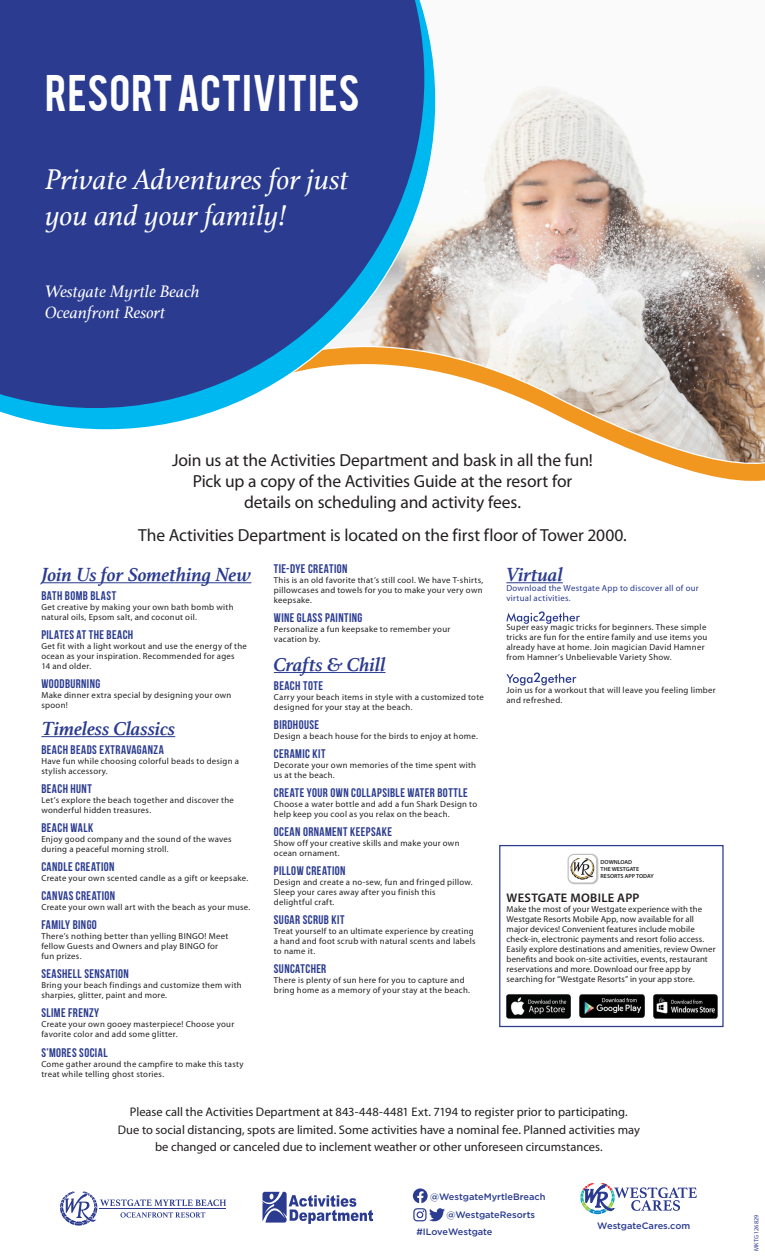
<style>
.page{position:relative;width:765px;height:1260px;background:#fff}
.page>*{position:absolute;margin:0;border:0;box-sizing:border-box;transform-origin:0 0}
.t1{font:40.5px "Bebas";letter-spacing:.015em;color:#fff}
.t2{font:italic 30px "Athelas";color:#fff}
.t3{font:italic 700 20px "Athelas";color:#2a3b90}
.t4{font:17.5px/21px "Myriad Pro";letter-spacing:-.01em;color:#231f20;text-align:center}
.t5{font:italic 17.5px/21px "Athelas";color:#fff}
.t6{font:700 12.5px "Bebas Neue";letter-spacing:.035em;color:#2a3b90}
.t7{font:12.5px/17.5px "Myriad Pro";color:#231f20;text-align:center}
.t8{font:600 12.5px "Myriad Pro";letter-spacing:.025em;color:#231f20}
.t9{font:500 9.25px "Gotham";color:#2a3b90}
.t10{font:8.75px/10px "Myriad Pro";letter-spacing:.03em;color:#231f20}
.t11{font:8.75px/10px "Myriad Pro";letter-spacing:.03em;color:#2a3b90}
.t12{font:6.25px "Myriad Pro";letter-spacing:.005em;color:#2a3b90}
.t13{font:600 5.88px/7px "Myriad Pro";color:#231f20}
</style>
<div class="page">
<svg style="left:436px;top:86px;width:329px;height:395px"></svg>
<svg style="left:0;top:15px;width:436px;height:415px"></svg>
<svg style="left:0;top:0;width:424px;height:408px;background:#384e98"></svg>
<svg style="left:263px;top:1192px;width:110px;height:32px"></svg>
<svg style="left:580px;top:1183px;width:117px;height:31px"></svg>
<svg style="left:413px;top:1188px;width:32px;height:33px"></svg>
<svg style="left:60px;top:1191px;width:166px;height:35px"></svg>
<hr style="left:41px;top:582px;width:210px;height:1px;background:#2a3b90">
<hr style="left:41px;top:736px;width:134px;height:1px;background:#2a3b90">
<hr style="left:274px;top:672px;width:112px;height:1px;background:#2a3b90">
<hr style="left:506px;top:582px;width:57px;height:1px;background:#2a3b90">
<img style="left:567px;top:853px;width:32px;height:32px">
<div style="left:568px;top:855px;width:29px;height:28px;background:#fff;border-radius:6px"></div>
<div style="left:568px;top:854px;width:29px;height:29px;border:1px solid #bcbdc0;border-radius:6px"></div>
<svg style="left:571px;top:858px;width:23px;height:22px"></svg>
<img style="left:506px;top:995px;width:65px;height:23px">
<img style="left:580px;top:995px;width:64px;height:23px">
<img style="left:653px;top:995px;width:65px;height:23px">
<div style="left:499px;top:845px;width:225px;height:182px;border:1px solid #2a3b90"></div>
<svg style="left:506px;top:611px;width:74px;height:13px"></svg>
<svg style="left:506px;top:673px;width:70px;height:12px"></svg>
<p class="t1" style="left:45px;top:63px;width:316px">RESORT ACTIVITIES</p>
<p class="t2" style="left:45px;top:156px;width:305px">Private Adventures for just</p>
<p class="t2" style="left:45px;top:192px;width:243px">you and your family!</p>
<p class="t5" style="left:45px;top:280px;width:156px">Westgate Myrtle Beach<br>Oceanfront Resort</p>
<p class="t4" style="left:172px;top:450px;width:422px">Join us at the Activities Department and bask in all the fun!<br>Pick up a copy of the Activities Guide at the resort for details on scheduling and activity fees.</p>
<p class="t4" style="left:138px;top:525px;width:490px">The Activities Department is located on the first floor of Tower 2000.</p>
<p class="t3" style="left:41px;top:559px;width:212px">Join Us for Something New</p>
<p class="t6" style="left:41px;top:589px;width:76px">BATH BOMB BLAST</p>
<p class="t10" style="left:41px;top:603px;width:194px">Get creative by making your own bath bomb with natural oils, Epsom salt, and coconut oil.</p>
<p class="t6" style="left:41px;top:628px;width:93px">PILATES AT THE BEACH</p>
<p class="t10" style="left:41px;top:642px;width:207px">Get fit with a light workout and use the energy of the ocean as your inspiration. Recommended for ages<br>14 and older.</p>
<p class="t6" style="left:41px;top:677px;width:60px">WOODBURNING</p>
<p class="t10" style="left:41px;top:691px;width:192px">Make dinner extra special by designing your own spoon!</p>
<p class="t3" style="left:41px;top:713px;width:135px">Timeless Classics</p>
<p class="t6" style="left:41px;top:743px;width:124px">BEACH BEADS EXTRAVAGANZA</p>
<p class="t10" style="left:41px;top:756px;width:199px">Have fun while choosing colorful beads to design a stylish accessory.</p>
<p class="t6" style="left:41px;top:782px;width:52px">BEACH HUNT</p>
<p class="t10" style="left:41px;top:795px;width:194px">Let’s explore the beach together and discover the wonderful hidden treasures.</p>
<p class="t6" style="left:41px;top:821px;width:53px">BEACH WALK</p>
<p class="t10" style="left:41px;top:834px;width:192px">Enjoy good company and the sound of the waves during a peaceful morning stroll.</p>
<p class="t6" style="left:41px;top:860px;width:75px">CANDLE CREATION</p>
<p class="t10" style="left:41px;top:873px;width:208px">Create your own scented candle as a gift or keepsake.</p>
<p class="t6" style="left:41px;top:889px;width:75px">CANVAS CREATION</p>
<p class="t10" style="left:41px;top:902px;width:211px">Create your own wall art with the beach as your muse.</p>
<p class="t6" style="left:41px;top:918px;width:57px">FAMILY BINGO</p>
<p class="t10" style="left:41px;top:931px;width:189px">There’s nothing better than yelling BINGO! Meet fellow Guests and Owners and play BINGO for fun prizes.</p>
<p class="t6" style="left:41px;top:967px;width:89px">SEASHELL SENSATION</p>
<p class="t10" style="left:41px;top:980px;width:202px">Bring your beach findings and customize them with sharpies, glitter, paint and more.</p>
<p class="t6" style="left:41px;top:1006px;width:59px">SLIME FRENZY</p>
<p class="t10" style="left:41px;top:1019px;width:194px">Create your own gooey masterpiece! Choose your favorite color and add some glitter.</p>
<p class="t6" style="left:41px;top:1046px;width:68px">S’MORES SOCIAL</p>
<p class="t10" style="left:41px;top:1059px;width:204px">Come gather around the campfire to make this tasty treat while telling ghost stories.</p>
<p class="t6" style="left:274px;top:562px;width:75px">TIE-DYE CREATION</p>
<p class="t10" style="left:274px;top:575px;width:211px;text-align:justify">This is an old favorite that’s still cool. We have T-shirts, pillowcases and towels for you to make your very own keepsake.</p>
<p class="t6" style="left:274px;top:611px;width:90px">WINE GLASS PAINTING</p>
<p class="t10" style="left:274px;top:624px;width:178px">Personalize a fun keepsake to remember your vacation by.</p>
<p class="t3" style="left:274px;top:649px;width:113px">Crafts &amp; Chill</p>
<p class="t6" style="left:274px;top:679px;width:51px">BEACH TOTE</p>
<p class="t10" style="left:274px;top:692px;width:212px">Carry your beach items in style with a customized tote designed for your stay at the beach.</p>
<p class="t6" style="left:274px;top:718px;width:47px">BIRDHOUSE</p>
<p class="t10" style="left:274px;top:731px;width:206px">Design a beach house for the birds to enjoy at home.</p>
<p class="t6" style="left:274px;top:747px;width:53px">CERAMIC KIT</p>
<p class="t10" style="left:274px;top:760px;width:204px">Decorate your own memories of the time spent with us at the beach.</p>
<p class="t6" style="left:274px;top:786px;width:195px">CREATE YOUR OWN COLLAPSIBLE WATER BOTTLE</p>
<p class="t10" style="left:274px;top:799px;width:205px">Choose a water bottle and add a fun Shark Design to help keep you cool as you relax on the beach.</p>
<p class="t6" style="left:274px;top:825px;width:120px">OCEAN ORNAMENT KEEPSAKE</p>
<p class="t10" style="left:274px;top:838px;width:187px">Show off your creative skills and make your own ocean ornament.</p>
<p class="t6" style="left:274px;top:864px;width:73px">PILLOW CREATION</p>
<p class="t10" style="left:274px;top:877px;width:200px">Design and create a no-sew, fun and fringed pillow.<br>Sleep your cares away after you finish this delightful craft.</p>
<p class="t6" style="left:274px;top:913px;width:72px">SUGAR SCRUB KIT</p>
<p class="t10" style="left:274px;top:926px;width:203px">Treat yourself to an ultimate experience by creating a hand and foot scrub with natural scents and labels to name it.</p>
<p class="t6" style="left:274px;top:962px;width:54px">SUNCATCHER</p>
<p class="t10" style="left:274px;top:975px;width:198px">There is plenty of sun here for you to capture and bring home as a memory of your stay at the beach.</p>
<p class="t3" style="left:506px;top:559px;width:58px">Virtual</p>
<p class="t11" style="left:506px;top:584px;width:194px">Download the Westgate App to discover all of our virtual activities.</p>
<p class="t10" style="left:506px;top:623px;width:203px">Super easy magic tricks for beginners. These simple tricks are fun for the entire family and use items you already have at home. Join magician David Hamner from Hamner’s Unbelievable Variety Show.</p>
<p class="t10" style="left:506px;top:685px;width:211px">Join us for a workout that will leave you feeling limber and refreshed.</p>
<p class="t13" style="left:601px;top:859px;width:55px">DOWNLOAD<br>THE WESTGATE<br>RESORTS APP TODAY</p>
<p class="t8" style="left:507px;top:890px;width:134px">WESTGATE MOBILE APP</p>
<p class="t10" style="left:507px;top:904px;width:210px">Make the most of your Westgate experience with the Westgate Resorts Mobile App, now available for all major devices! Convenient features include mobile check-in, electronic payments and resort folio access.<br>Easily explore destinations and amenities, review Owner benefits and book on-site activities, events, restaurant reservations and more. Download our free app by searching for “Westgate Resorts” in your app store.</p>
<p class="t7" style="left:118px;top:1104px;width:524px">Please call the Activities Department at 843-448-4481 Ext. 7194 to register prior to participating.<br>Due to social distancing, spots are limited. Some activities have a nominal fee. Planned activities may be changed or canceled due to inclement weather or other unforeseen circumstances.</p>
<p class="t9" style="left:430px;top:1191px;width:117px">@WestgateMyrtleBreach</p>
<p class="t9" style="left:446px;top:1209px;width:90px">@WestgateResorts</p>
<p class="t9" style="left:416px;top:1226px;width:78px">#ILoveWestgate</p>
<p class="t9" style="left:597px;top:1221px;width:94px">WestgateCares.com</p>
<p class="t12" style="left:753px;top:1251px;width:38px;rotate:-90deg">MKTG 126829</p>
</div>
